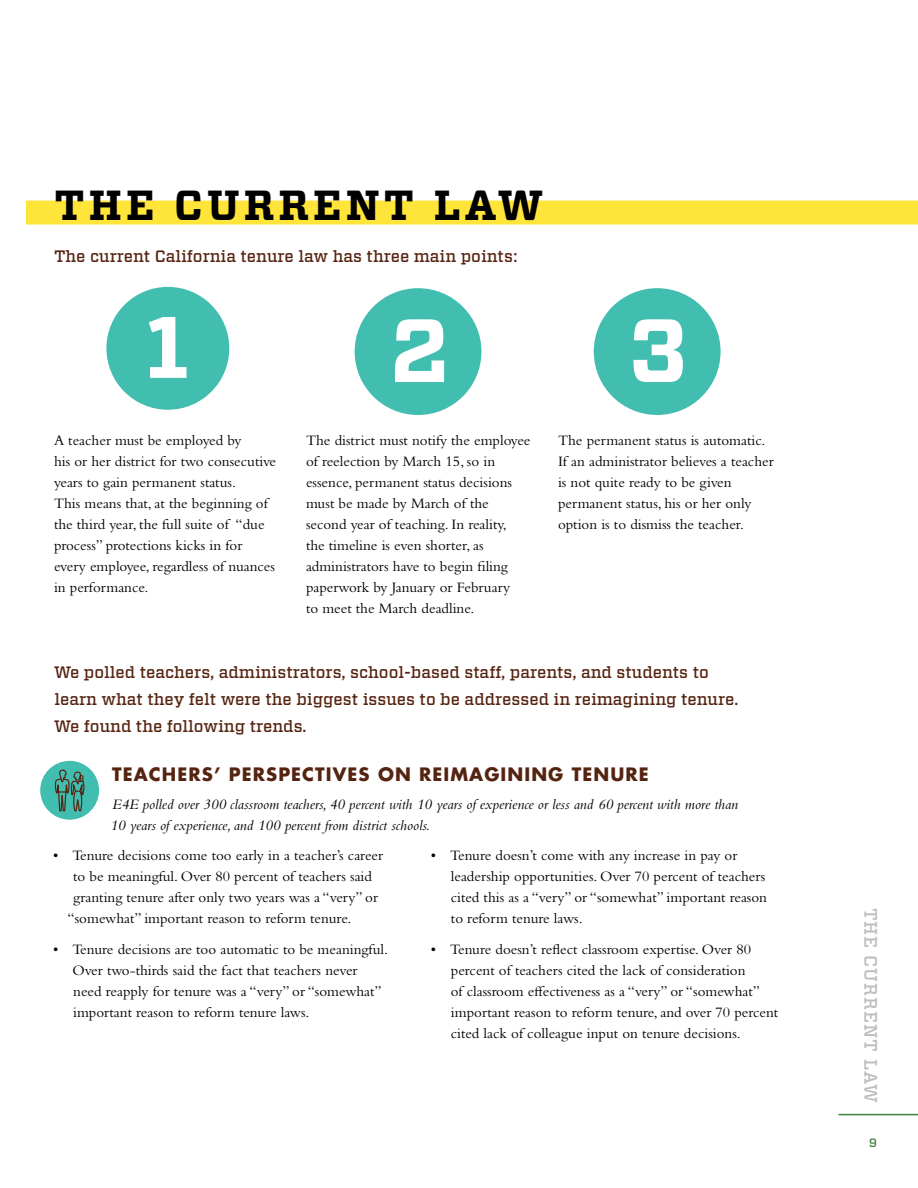
<style>
.page{position:relative;width:918px;height:1188px;background:#fff}
.page>*{position:absolute;margin:0;border:0;box-sizing:border-box;transform-origin:0 0}
.t1{font:700 89.55px "Vitesse";color:#fff}
.t2{font:700 86.85px "Vitesse";color:#fff}
.t3{font:700 42px "Vitesse";letter-spacing:.1em;color:#000}
.t4{font:700 18px "Futura";letter-spacing:.06em;color:#552411}
.t5{font:500 18px "Vitesse";letter-spacing:.06em;color:#bcbec0}
.t6{font:500 16.5px/27px "Vitesse";color:#552411}
.t7{font:15px/21px "Bembo Std";color:#000}
.t8{font:italic 15px/21px "Bembo Std";color:#000}
.t9{font:500 12px "Vitesse";color:#3f823d}
</style>
<div class="page">
<hr style="left:838px;top:1114px;width:80px;height:1px;background:#3f823d">
<div style="left:26px;top:201px;width:892px;height:24px;background:#ffe43a"></div>
<div style="left:106px;top:287px;width:123px;height:123px;background:#41beb0;border-radius:50%"></div>
<div style="left:355px;top:288px;width:126px;height:127px;background:#41beb0;border-radius:50%"></div>
<div style="left:594px;top:288px;width:127px;height:127px;background:#41beb0;border-radius:50%"></div>
<div style="left:40px;top:761px;width:59px;height:59px;background:#41beb0;border-radius:50%"></div>
<svg style="left:54px;top:769px;width:31px;height:43px"></svg>
<h3 class="t3" style="left:54px;top:177px;width:490px">THE CURRENT LAW</h3>
<p class="t6" style="left:54px;top:242px;width:465px">The current California tenure law has three main points:</p>
<h2 class="t2" style="left:145px;top:290px;width:46px">1</h2>
<h1 class="t1" style="left:389px;top:291px;width:62px">2</h1>
<h1 class="t1" style="left:629px;top:291px;width:60px">3</h1>
<p class="t7" style="left:54px;top:429px;width:224px">A teacher must be employed by<br>his or her district for two consecutive years to gain permanent status.<br>This means that, at the beginning of the third year, the full suite of “due process” protections kicks in for every employee, regardless of nuances in performance.</p>
<p class="t7" style="left:306px;top:429px;width:226px">The district must notify the employee of reelection by March 15, so in essence, permanent status decisions must be made by March of the second year of teaching. In reality,<br>the timeline is even shorter, as administrators have to begin filing paperwork by January or February<br>to meet the March deadline.</p>
<p class="t7" style="left:558px;top:429px;width:217px">The permanent status is automatic.<br>If an administrator believes a teacher is not quite ready to be given permanent status, his or her only option is to dismiss the teacher.</p>
<p class="t6" style="left:54px;top:659px;width:686px">We polled teachers, administrators, school-based staff, parents, and students to learn what they felt were the biggest issues to be addressed in reimagining tenure.<br>We found the following trends.</p>
<p class="t4" style="left:112px;top:762px;width:538px">TEACHERS’ PERSPECTIVES ON REIMAGINING TENURE</p>
<p class="t8" style="left:110px;top:793px;width:629px">E4E polled over 300 classroom teachers, 40 percent with 10 years of experience or less and 60 percent with more than<br>10 years of experience, and 100 percent from district schools.</p>
<p class="t7" style="left:53px;top:845px;width:332px">• Tenure decisions come too early in a teacher’s career</p>
<p class="t7" style="left:73px;top:866px;width:300px">to be meaningful. Over 80 percent of teachers said</p>
<p class="t7" style="left:73px;top:887px;width:307px">granting tenure after only two years was a “very” or</p>
<p class="t7" style="left:68px;top:908px;width:285px">“somewhat” important reason to reform tenure.</p>
<p class="t7" style="left:72px;top:938px;width:317px;text-indent:-19px">• Tenure decisions are too automatic to be meaningful.<br>Over two-thirds said the fact that teachers never need reapply for tenure was a “very” or “somewhat” important reason to reform tenure laws.</p>
<p class="t7" style="left:451px;top:845px;width:318px;text-indent:-20px">• Tenure doesn’t come with any increase in pay or leadership opportunities. Over 70 percent of teachers cited this as a “very” or “somewhat” important reason to reform tenure laws.</p>
<p class="t7" style="left:451px;top:938px;width:329px;text-indent:-20px">• Tenure doesn’t reflect classroom expertise. Over 80 percent of teachers cited the lack of consideration<br>of classroom effectiveness as a “very” or “somewhat” important reason to reform tenure, and over 70 percent cited lack of colleague input on tenure decisions.</p>
<p class="t5" style="left:883px;top:908px;width:196px;rotate:90deg">THE CURRENT LAW</p>
<p class="t9" style="left:869px;top:1134px;width:9px">9</p>
</div>
